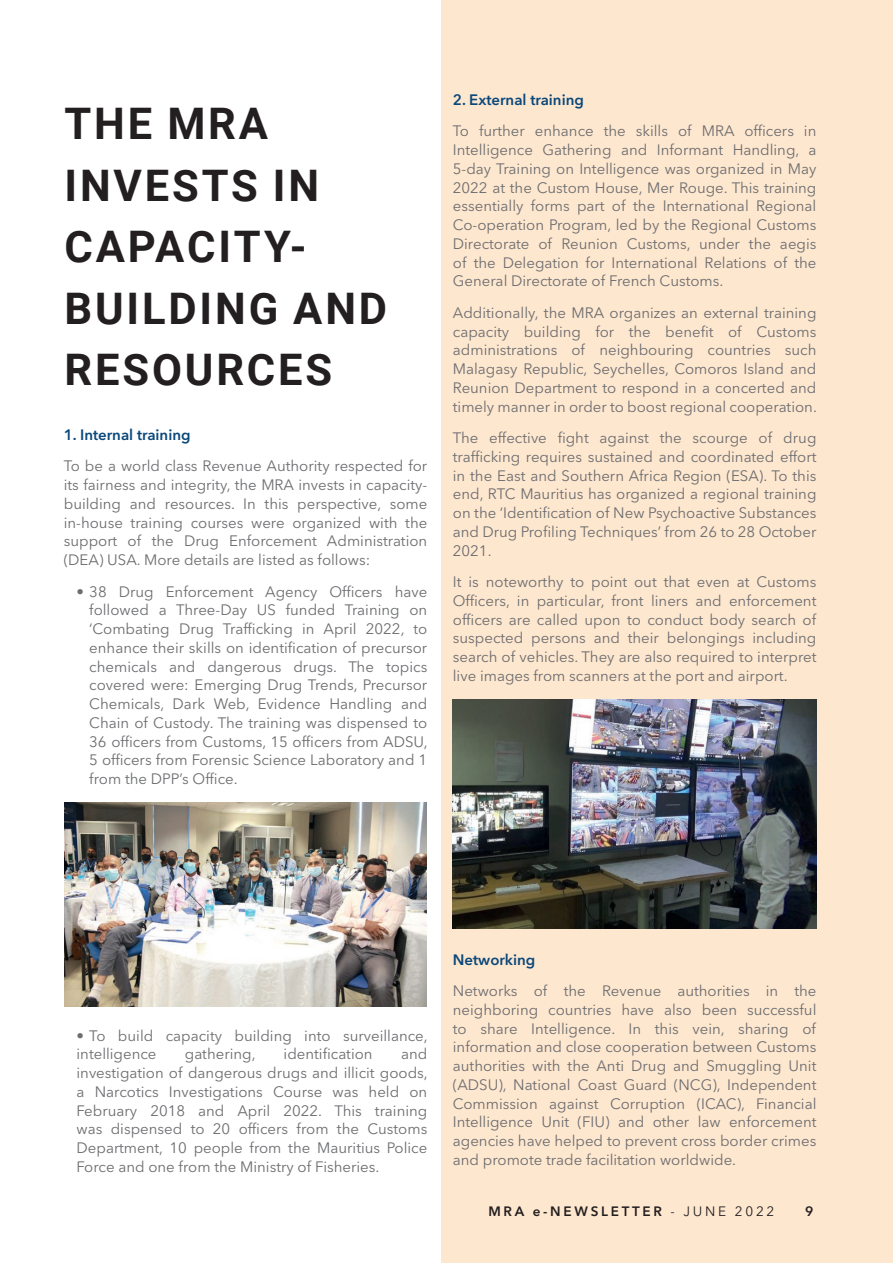
<style>
.page{position:relative;width:893px;height:1263px;background:#fff}
.page>*{position:absolute;margin:0;border:0;box-sizing:border-box;transform-origin:0 0}
.Title_CAPS_on_photo{font:700 43.5px/61.5px "Roboto";letter-spacing:.065em;color:#231f20}
.Body{font:15px/18.8px "Avenir Next LT Pro";color:#6c6d70;text-align:justify}
.Body-2{font:600 15px "Avenir Next LT Pro";color:#0a487b}
.t1{font:600 13.5px "Avenir Next LT Pro";letter-spacing:.2em;color:#231f20}
.s1{font-weight:400}
</style>
<div class="page">
<div style="left:441px;top:0;width:452px;height:1263px;background:#fee7cf"></div>
<img style="left:64px;top:803px;width:363px;height:203px">
<img style="left:453px;top:699px;width:363px;height:230px">
<p class="Title_CAPS_on_photo" style="left:65px;top:91px;width:324px">THE MRA<br>INVESTS IN<br>CAPACITY-<br>BUILDING AND<br>RESOURCES</p>
<p class="Body-2" style="left:64px;top:426px;width:128px">1. Internal training</p>
<p class="Body" style="left:64px;top:457px;width:365px">To be a world class Revenue Authority respected for its fairness and integrity, the MRA invests in capacity&shy;building and resources. In this perspective, some in-house training courses were organized with the support of the Drug Enforcement Administration (DEA) USA. More details are listed as follows:</p>
<p class="Body" style="left:89px;top:582px;width:340px;text-indent:-13px">• 38 Drug Enforcement Agency Officers have followed a Three-Day US funded Training on ‘Combating Drug Trafficking in April 2022, to enhance their skills on identification of precursor chemicals and dangerous drugs. The topics covered were: Emerging Drug Trends, Precursor Chemicals, Dark Web, Evidence Handling and Chain of Custody. The training was dispensed to 36 officers from Customs, 15 officers from ADSU, 5 officers from Forensic Science Laboratory and 1 from the DPP’s Office.</p>
<p class="Body-2" style="left:453px;top:91px;width:133px">2. External training</p>
<p class="Body" style="left:453px;top:122px;width:365px">To further enhance the skills of MRA officers in Intelligence Gathering and Informant Handling, a 5-day Training on Intelligence was organized in May 2022 at the Custom House, Mer Rouge. This training essentially forms part of the International Regional Co-operation Program, led by the Regional Customs Directorate of Reunion Customs, under the aegis of the Delegation for International Relations of the General Directorate of French Customs.</p>
<p class="Body" style="left:453px;top:303px;width:365px">Additionally, the MRA organizes an external training capacity building for the benefit of Customs administrations of neighbouring countries such Malagasy Republic, Seychelles, Comoros Island and Reunion Department to respond in a concerted and timely manner in order to boost regional cooperation.</p>
<p class="Body" style="left:453px;top:428px;width:365px">The effective fight against the scourge of drug trafficking requires sustained and coordinated effort in the East and Southern Africa Region (ESA). To this end, RTC Mauritius has organized a regional training on the ‘Identification of New Psychoactive Substances and Drug Profiling Techniques’ from 26 to 28 October 2021.</p>
<p class="Body" style="left:453px;top:572px;width:365px">It is noteworthy to point out that even at Customs Officers, in particular, front liners and enforcement officers are called upon to conduct body search of suspected persons and their belongings including search of vehicles. They are also required to interpret live images from scanners at the port and airport.</p>
<p class="Body" style="left:77px;top:1026px;width:353px">• To build capacity building into surveillance, intelligence</p>
<p class="Body" style="left:185px;top:1045px;width:72px">gathering,</p>
<p class="Body" style="left:284px;top:1045px;width:91px">identification</p>
<p class="Body" style="left:77px;top:1045px;width:353px;text-indent:325px">and investigation of dangerous drugs and illicit goods, a Narcotics Investigations Course was held on February 2018 and April 2022. This training was dispensed to 20 officers from the Customs Department, 10 people from the Mauritius Police Force and one from the Ministry of Fisheries.</p>
<p class="Body-2" style="left:453px;top:950px;width:84px">Networking</p>
<p class="Body" style="left:453px;top:981px;width:365px">Networks of the Revenue authorities in the neighboring countries have also been successful to share Intelligence. In this vein, sharing of information and close cooperation between Customs authorities with the Anti Drug and Smuggling Unit (ADSU), National Coast Guard (NCG), Independent Commission against Corruption (ICAC), Financial Intelligence Unit (FIU) and other law enforcement agencies have helped to prevent cross border crimes and promote trade facilitation worldwide.</p>
<p class="t1" style="left:488px;top:1203px;width:287px">MRA e-NEWSLETTER <span class="s1">- JUNE 2022</span></p>
<p class="t1" style="left:805px;top:1203px;width:10px">9</p>
</div>
